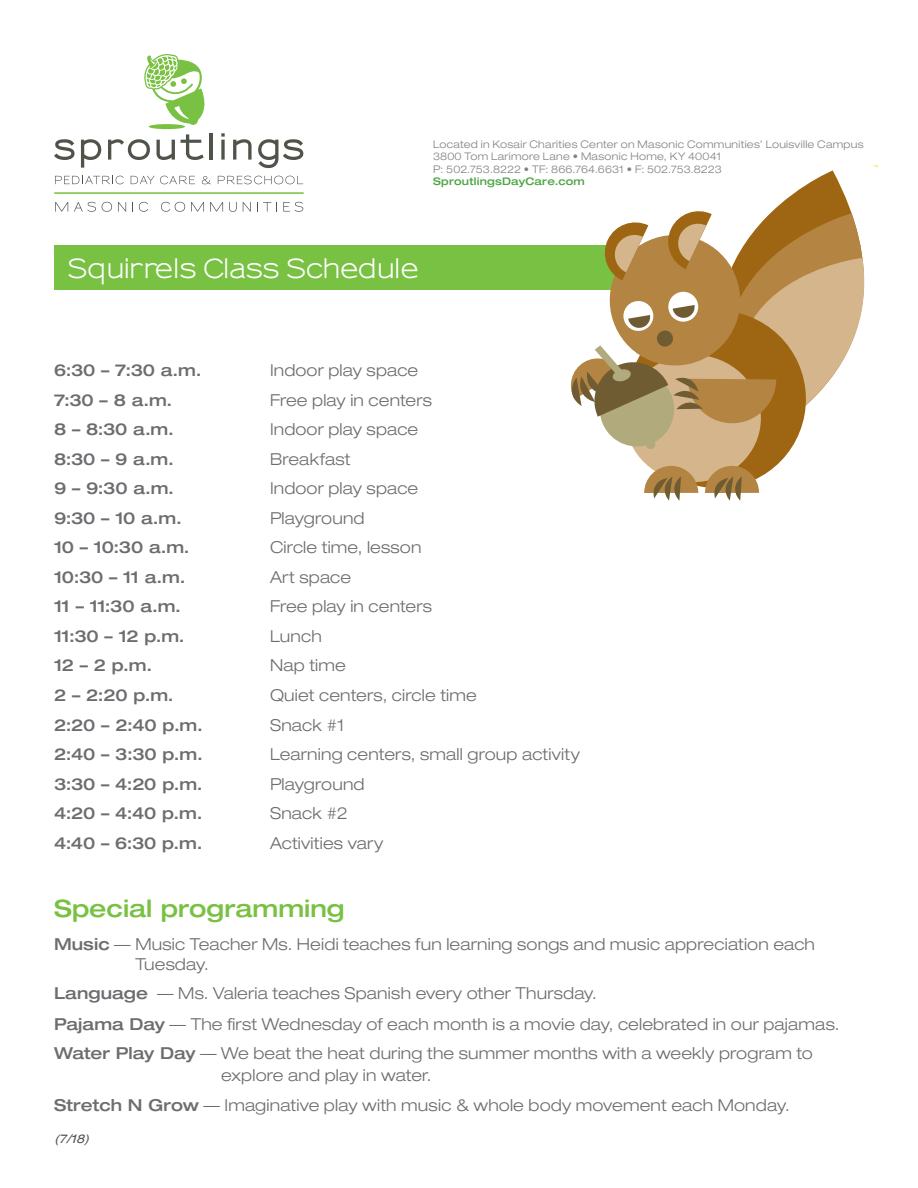
<style>
.page{position:relative;width:918px;height:1188px;background:#fff}
.page>*{position:absolute;margin:0;border:0;box-sizing:border-box;transform-origin:0 0}
.t1{font:700 25.5px "Sansumi";color:#fff}
.t2{font:500 expanded 24px "Helvetica Neue LT Std";color:#79c142}
.t3{font:300 expanded 16.5px/30px "Helvetica Neue LT Std";letter-spacing:.01em;color:#6c6d70}
.t4{font:500 expanded 16.5px "Helvetica Neue LT Std";letter-spacing:-.01em;color:#6c6d70}
.t5{font:italic expanded 12px "Helvetica Neue LT Std";color:#50534a}
.t6{font:300 expanded 10.5px/12.6px "Helvetica Neue LT Std";letter-spacing:.025em;color:#808285}
.t7{font:500 expanded 10.5px "Helvetica Neue LT Std";letter-spacing:.02em;color:#4ea545}
.s1{font-weight:500}
</style>
<div class="page">
<div style="left:54px;top:245px;width:584px;height:45px;background:#79c142"></div>
<svg style="left:570px;top:166px;width:308px;height:335px"></svg>
<hr style="left:54px;top:192px;width:250px;height:2px;background:#79c142">
<div style="left:149px;top:124px;width:36px;height:5px;background:#79c142;border-radius:50%"></div>
<svg style="left:144px;top:54px;width:61px;height:71px"></svg>
<svg style="left:55px;top:176px;width:69px;height:8px"></svg>
<svg style="left:131px;top:176px;width:64px;height:8px"></svg>
<svg style="left:202px;top:176px;width:9px;height:8px"></svg>
<svg style="left:218px;top:176px;width:85px;height:8px"></svg>
<svg style="left:55px;top:202px;width:13px;height:10px"></svg>
<svg style="left:74px;top:202px;width:22px;height:10px"></svg>
<svg style="left:102px;top:202px;width:10px;height:10px"></svg>
<svg style="left:118px;top:202px;width:8px;height:10px"></svg>
<svg style="left:139px;top:202px;width:9px;height:10px"></svg>
<svg style="left:161px;top:202px;width:24px;height:10px"></svg>
<svg style="left:191px;top:202px;width:13px;height:10px"></svg>
<svg style="left:210px;top:202px;width:13px;height:10px"></svg>
<svg style="left:229px;top:202px;width:8px;height:10px"></svg>
<svg style="left:243px;top:202px;width:8px;height:10px"></svg>
<svg style="left:257px;top:202px;width:14px;height:10px"></svg>
<svg style="left:283px;top:202px;width:20px;height:10px"></svg>
<svg style="left:54px;top:139px;width:21px;height:21px"></svg>
<svg style="left:81px;top:139px;width:20px;height:29px"></svg>
<svg style="left:108px;top:139px;width:42px;height:21px"></svg>
<svg style="left:157px;top:140px;width:18px;height:20px"></svg>
<svg style="left:181px;top:134px;width:23px;height:26px"></svg>
<hr style="left:209px;top:133px;width:3px;height:27px;background:#50534a">
<svg style="left:233px;top:139px;width:19px;height:21px"></svg>
<svg style="left:258px;top:139px;width:45px;height:29px"></svg>
<svg style="left:221px;top:140px;width:4px;height:20px"></svg>
<svg style="left:221px;top:133px;width:4px;height:4px"></svg>
<p class="t6" style="left:433px;top:137px;width:432px">Located in Kosair Charities Center on Masonic Communities’ Louisville Campus<br>3800 Tom Larimore Lane • Masonic Home, KY 40041<br>P: 502.753.8222 • TF: 866.764.6631 • F: 502.753.8223</p>
<p class="t7" style="left:433px;top:175px;width:153px">SproutlingsDayCare.com</p>
<h1 class="t1" style="left:68px;top:255px;width:352px">Squirrels Class Schedule</h1>
<p class="t4" style="left:54px;top:360px;width:149px">6:30 – 7:30 a.m.</p>
<p class="t3" style="left:270px;top:355px;width:150px">Indoor play space</p>
<p class="t4" style="left:54px;top:390px;width:120px">7:30 – 8 a.m.</p>
<p class="t3" style="left:270px;top:385px;width:164px">Free play in centers</p>
<p class="t4" style="left:54px;top:419px;width:121px">8 – 8:30 a.m.</p>
<p class="t3" style="left:270px;top:414px;width:150px">Indoor play space</p>
<p class="t4" style="left:54px;top:449px;width:121px">8:30 – 9 a.m.</p>
<p class="t3" style="left:270px;top:444px;width:82px">Breakfast</p>
<p class="t4" style="left:54px;top:478px;width:122px">9 – 9:30 a.m.</p>
<p class="t3" style="left:270px;top:473px;width:150px">Indoor play space</p>
<p class="t4" style="left:54px;top:508px;width:129px">9:30 – 10 a.m.</p>
<p class="t3" style="left:270px;top:503px;width:96px">Playground</p>
<p class="t4" style="left:54px;top:537px;width:137px">10 – 10:30 a.m.</p>
<p class="t3" style="left:270px;top:532px;width:153px">Circle time, lesson</p>
<p class="t4" style="left:54px;top:567px;width:133px">10:30 – 11 a.m.</p>
<p class="t3" style="left:270px;top:562px;width:83px">Art space</p>
<p class="t4" style="left:54px;top:596px;width:129px">11 – 11:30 a.m.</p>
<p class="t3" style="left:270px;top:591px;width:164px">Free play in centers</p>
<p class="t4" style="left:54px;top:626px;width:132px">11:30 – 12 p.m.</p>
<p class="t3" style="left:270px;top:621px;width:53px">Lunch</p>
<p class="t4" style="left:54px;top:655px;width:100px">12 – 2 p.m.</p>
<p class="t3" style="left:270px;top:650px;width:77px">Nap time</p>
<p class="t4" style="left:54px;top:685px;width:121px">2 – 2:20 p.m.</p>
<p class="t3" style="left:270px;top:680px;width:208px">Quiet centers, circle time</p>
<p class="t4" style="left:54px;top:714px;width:150px">2:20 – 2:40 p.m.</p>
<p class="t3" style="left:270px;top:709px;width:76px">Snack #1</p>
<p class="t4" style="left:54px;top:744px;width:150px">2:40 – 3:30 p.m.</p>
<p class="t3" style="left:270px;top:739px;width:312px">Learning centers, small group activity</p>
<p class="t4" style="left:54px;top:773px;width:150px">3:30 – 4:20 p.m.</p>
<p class="t3" style="left:270px;top:768px;width:96px">Playground</p>
<p class="t4" style="left:54px;top:803px;width:150px">4:20 – 4:40 p.m.</p>
<p class="t3" style="left:270px;top:798px;width:79px">Snack #2</p>
<p class="t4" style="left:54px;top:832px;width:150px">4:40 – 6:30 p.m.</p>
<p class="t3" style="left:270px;top:828px;width:115px">Activities vary</p>
<h2 class="t2" style="left:54px;top:893px;width:292px">Special programming</h2>
<p class="t3" style="left:135px;top:934px;width:681px;line-height:19.8px;text-indent:-81px"><span class="s1">Music</span> — Music Teacher Ms. Heidi teaches fun learning songs and music appreciation each<br>Tuesday.</p>
<p class="t3" style="left:54px;top:978px;width:787px"><span class="s1">Language</span> — Ms. Valeria teaches Spanish every other Thursday.<br><span class="s1">Pajama Day</span> — The first Wednesday of each month is a movie day, celebrated in our pajamas.<br><span class="s1">Water Play Day</span> — We beat the heat during the summer months with a weekly program to</p>
<p class="t3" style="left:54px;top:1060px;width:737px;line-height:29.5px;text-indent:167px">explore and play in water.<br><span class="s1">Stretch N Grow</span> — Imaginative play with music &amp; whole body movement each Monday.</p>
<p class="t5" style="left:54px;top:1131px;width:40px">(7/18)</p>
</div>
